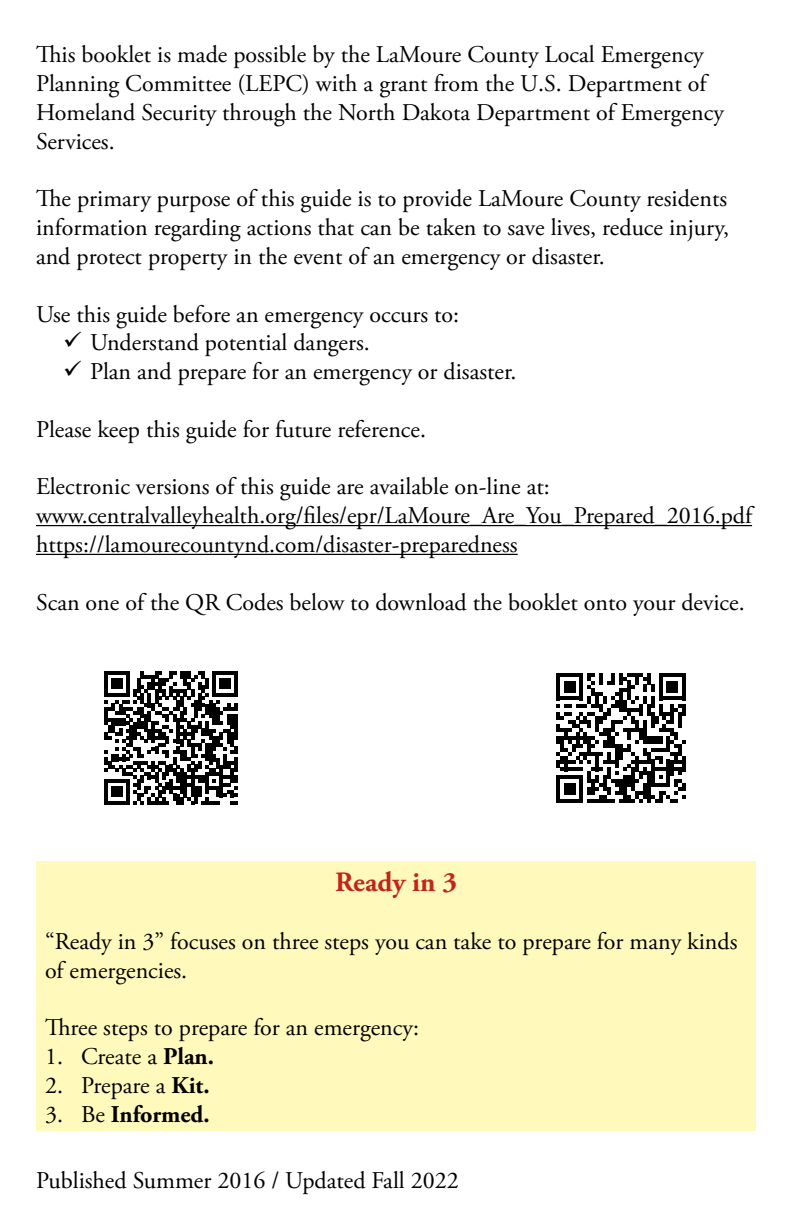
<style>
.page{position:relative;width:792px;height:1224px;background:#fff}
.page>*{position:absolute;margin:0;border:0;box-sizing:border-box;transform-origin:0 0}
.t1{font:700 28px "Adobe Garamond Pro";color:#c1261b}
.t2{font:24px/28.8px "Adobe Garamond Pro";color:#000}
.t3{font:700 24px "Adobe Garamond Pro";color:#000}
.s1{font-weight:700}
.s2{font-weight:400}
</style>
<div class="page">
<hr style="left:36px;top:525px;width:716px;height:1px;background:#000">
<hr style="left:36px;top:554px;width:482px;height:1px;background:#000">
<div style="left:36px;top:861px;width:720px;height:270px;background:#fff9bc"></div>
<svg style="left:556px;top:673px;width:130px;height:130px"></svg>
<svg style="left:104px;top:671px;width:134px;height:133px"></svg>
<p class="t2" style="left:36px;top:41px;width:689px">This booklet is made possible by the LaMoure County Local Emergency Planning Committee (LEPC) with a grant from the U.S. Department of Homeland Security through the North Dakota Department of Emergency Services.</p>
<p class="t2" style="left:36px;top:185px;width:695px;text-align:justify">The primary purpose of this guide is to provide LaMoure County residents information regarding actions that can be taken to save lives, reduce injury, and protect property in the event of an emergency or disaster.</p>
<p class="t2" style="left:90px;top:300px;width:428px;text-indent:-54px">Use this guide before an emergency occurs to:<br>Understand potential dangers.<br>Plan and prepare for an emergency or disaster.</p>
<p class="t2" style="left:36px;top:416px;width:392px">Please keep this guide for future reference.</p>
<p class="t2" style="left:36px;top:473px;width:718px">Electronic versions of this guide are available on-line at: www.centralvalleyhealth.org/files/epr/LaMoure_Are_You_Prepared_2016.pdf https://lamourecountynd.com/disaster-preparedness</p>
<p class="t2" style="left:36px;top:588px;width:710px">Scan one of the QR Codes below to download the booklet onto your device.</p>
<p class="t1" style="left:335px;top:866px;width:123px">Ready in 3</p>
<p class="t2" style="left:45px;top:928px;width:694px">“Ready in 3” focuses on three steps you can take to prepare for many kinds of emergencies.</p>
<p class="t2" style="left:45px;top:1014px;width:376px">Three steps to prepare for an emergency:</p>
<p class="t2" style="left:45px;top:1043px;width:171px">1. Create a <span class="s1">Plan.</span></p>
<p class="t2" style="left:45px;top:1072px;width:166px">2. Prepare a <span class="s1">Kit.</span></p>
<p class="t3" style="left:45px;top:1100px;width:166px"><span class="s2">3. Be</span> Informed.</p>
<p class="t2" style="left:36px;top:1167px;width:424px">Published Summer 2016 / Updated Fall 2022</p>
</div>
